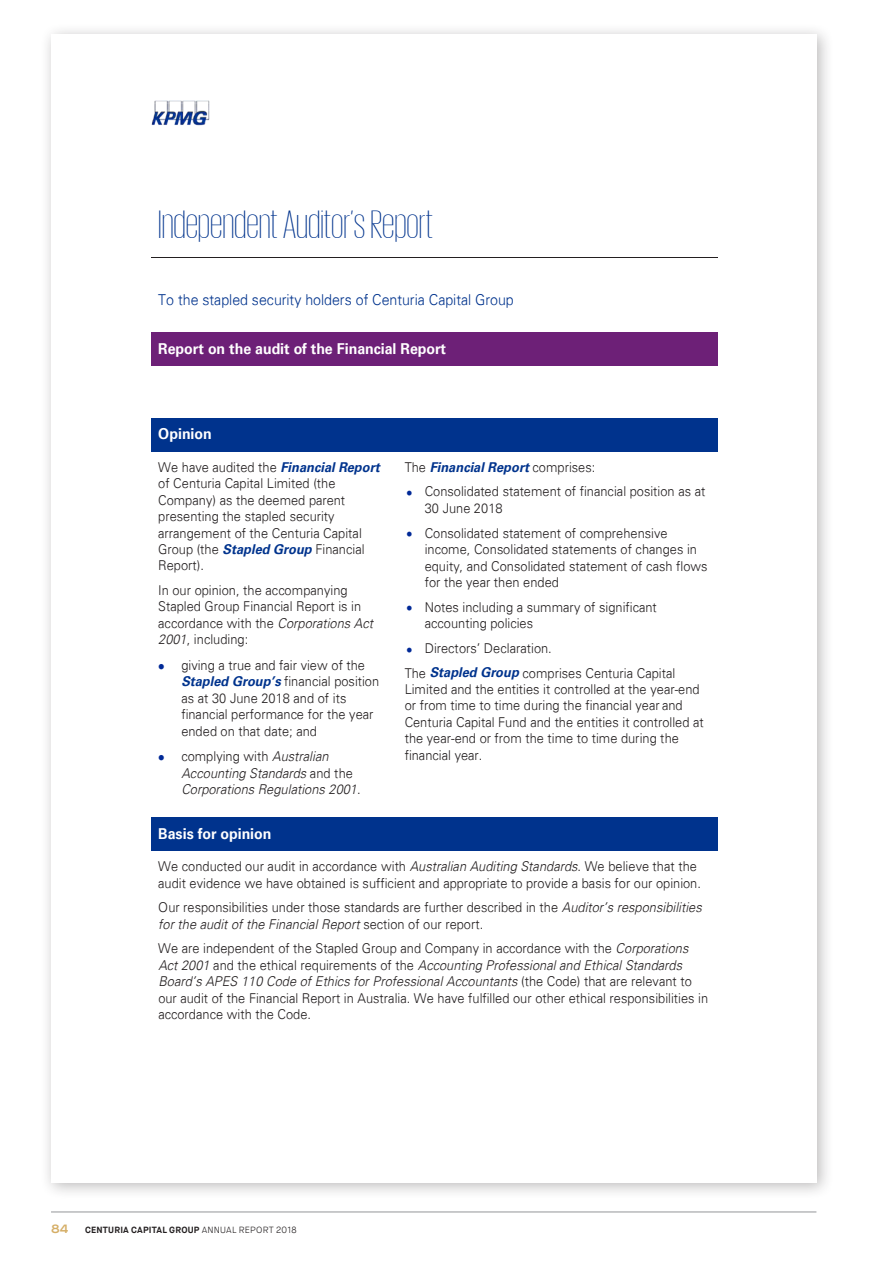
<style>
.page{position:relative;width:893px;height:1263px;background:#fff}
.page>*{position:absolute;margin:0;border:0;box-sizing:border-box;transform-origin:0 0}
.t1{font:200 40.95px "KPMG";color:#00338d;scale:.94 1}
.t2{font:700 15px "Univers 65";color:#fff;scale:.94 1}
.t3{font:300 15px "Univers 45";color:#00338d;scale:.94 1}
.t4{font:300 13.65px/16.5px "Univers 45";color:#231f20;scale:.94 1}
.t5{font:italic 300 13.65px/16.5px "Univers 45";color:#231f20;scale:.94 1}
.t6{font:italic 700 13.65px "Univers 65";color:#00338d;scale:.94 1}
.t7{font:600 12px "Maison Neue Extended";color:#d5ae66}
.t8{font:700 9px "Maison Neue";letter-spacing:.025em;color:#231f20}
.s1{font-family:"Univers 65";font-weight:700;font-style:italic;color:#00338d}
.s2{font-style:italic}
.s3{color:#002997}
.s4{font-style:normal}
.s5{font-family:"Univers 45";font-weight:300;font-style:normal;color:#231f20}
.s6{font-weight:300}
</style>
<div class="page">
<hr style="left:51px;top:1212px;width:765px;height:1px;background:#939598">
<div style="left:40px;top:23px;width:794px;height:1176px;background:#231f20;opacity:.3"></div>
<div style="left:51px;top:34px;width:766px;height:1148px;background:#fff"></div>
<img style="left:151px;top:100px;width:59px;height:26px">
<hr style="left:151px;top:258px;width:567px;height:1px;background:#231f20">
<div style="left:158px;top:340px;width:553px;height:18px;background:#6d2077"></div>
<div style="left:151px;top:332px;width:567px;height:8px;background:#6d2077"></div>
<div style="left:151px;top:358px;width:567px;height:7px;background:#6d2077"></div>
<div style="left:158px;top:426px;width:553px;height:17px;background:#00338d"></div>
<div style="left:151px;top:418px;width:567px;height:8px;background:#00338d"></div>
<div style="left:151px;top:443px;width:567px;height:8px;background:#00338d"></div>
<div style="left:158px;top:825px;width:553px;height:18px;background:#00338d"></div>
<div style="left:151px;top:817px;width:246px;height:8px;background:#00338d"></div>
<div style="left:397px;top:817px;width:321px;height:8px;background:#00338d"></div>
<div style="left:151px;top:843px;width:567px;height:8px;background:#00338d"></div>
<p class="t1" style="left:158px;top:204px;width:294px">Independent Auditor’s Report</p>
<p class="t3" style="left:158px;top:290px;width:380px">To the stapled security holders of Centuria Capital Group</p>
<p class="t2" style="left:158px;top:340px;width:308px">Report on the audit of the Financial Report</p>
<p class="t2" style="left:158px;top:425px;width:59px">Opinion</p>
<p class="t4" style="left:158px;top:459px;width:237px">We have audited the <span class="s1">Financial Report </span>of Centuria Capital Limited (the<br>Company) as the deemed parent presenting the stapled security arrangement of the Centuria Capital<br>Group (the <span class="s1">Stapled Group</span> Financial<br>Report).</p>
<p class="t4" style="left:158px;top:582px;width:230px">In our opinion, the accompanying<br>Stapled Group Financial Report is in accordance with the <span class="s2">Corporations Act<br>2001</span>, including:</p>
<p class="t4" style="left:181px;top:657px;width:212px;text-indent:-23px"><span class="s3">•</span> giving a true and fair view of the<br><span class="s1">Stapled Group’s</span> financial position as at 30 June 2018 and of its financial performance for the year ended on that date; and</p>
<p class="t5" style="left:181px;top:748px;width:192px;text-indent:-23px"><span class="s3">•</span> <span class="s4">complying with</span> Australian<br>Accounting Standards <span class="s4">and the<br></span>Corporations Regulations 2001<span class="s4">.</span></p>
<p class="t6" style="left:405px;top:459px;width:204px"><span class="s5">The</span> Financial Report <span class="s5">comprises:</span></p>
<p class="t4" style="left:425px;top:483px;width:300px;text-indent:-18px"><span class="s3">•</span> Consolidated statement of financial position as at<br>30 June 2018</p>
<p class="t4" style="left:425px;top:525px;width:302px;text-indent:-18px"><span class="s3">•</span> Consolidated statement of comprehensive income, Consolidated statements of changes in equity, and Consolidated statement of cash flows for the year then ended</p>
<p class="t4" style="left:425px;top:599px;width:248px;text-indent:-18px"><span class="s3">•</span> Notes including a summary of significant accounting policies</p>
<p class="t4" style="left:405px;top:636px;width:289px;line-height:24.6px"><span class="s3">•</span> Directors’ Declaration.<br>The <span class="s1">Stapled Group</span> comprises Centuria Capital</p>
<p class="t4" style="left:405px;top:681px;width:320px">Limited and the entities it controlled at the year-end or from time to time during the financial year and Centuria Capital Fund and the entities it controlled at the year-end or from the time to time during the financial year.</p>
<p class="t2" style="left:158px;top:825px;width:122px">Basis for opinion</p>
<p class="t4" style="left:158px;top:858px;width:579px">We conducted our audit in accordance with <span class="s2">Australian Auditing Standards</span>. We believe that the audit evidence we have obtained is sufficient and appropriate to provide a basis for our opinion.</p>
<p class="t4" style="left:158px;top:899px;width:580px">Our responsibilities under those standards are further described in the <span class="s2">Auditor’s responsibilities for the audit of the Financial Report</span> section of our report.</p>
<p class="t4" style="left:158px;top:940px;width:586px">We are independent of the Stapled Group and Company in accordance with the <span class="s2">Corporations Act 2001</span> and the ethical requirements of the <span class="s2">Accounting Professional and Ethical Standards Board’s APES 110 Code of Ethics for Professional Accountants</span> (the Code) that are relevant to our audit of the Financial Report in Australia. We have fulfilled our other ethical responsibilities in accordance with the Code.</p>
<p class="t7" style="left:51px;top:1221px;width:19px">84</p>
<p class="t8" style="left:85px;top:1224px;width:213px">CENTURIA CAPITAL GROUP <span class="s6">ANNUAL REPORT 2018</span></p>
</div>
